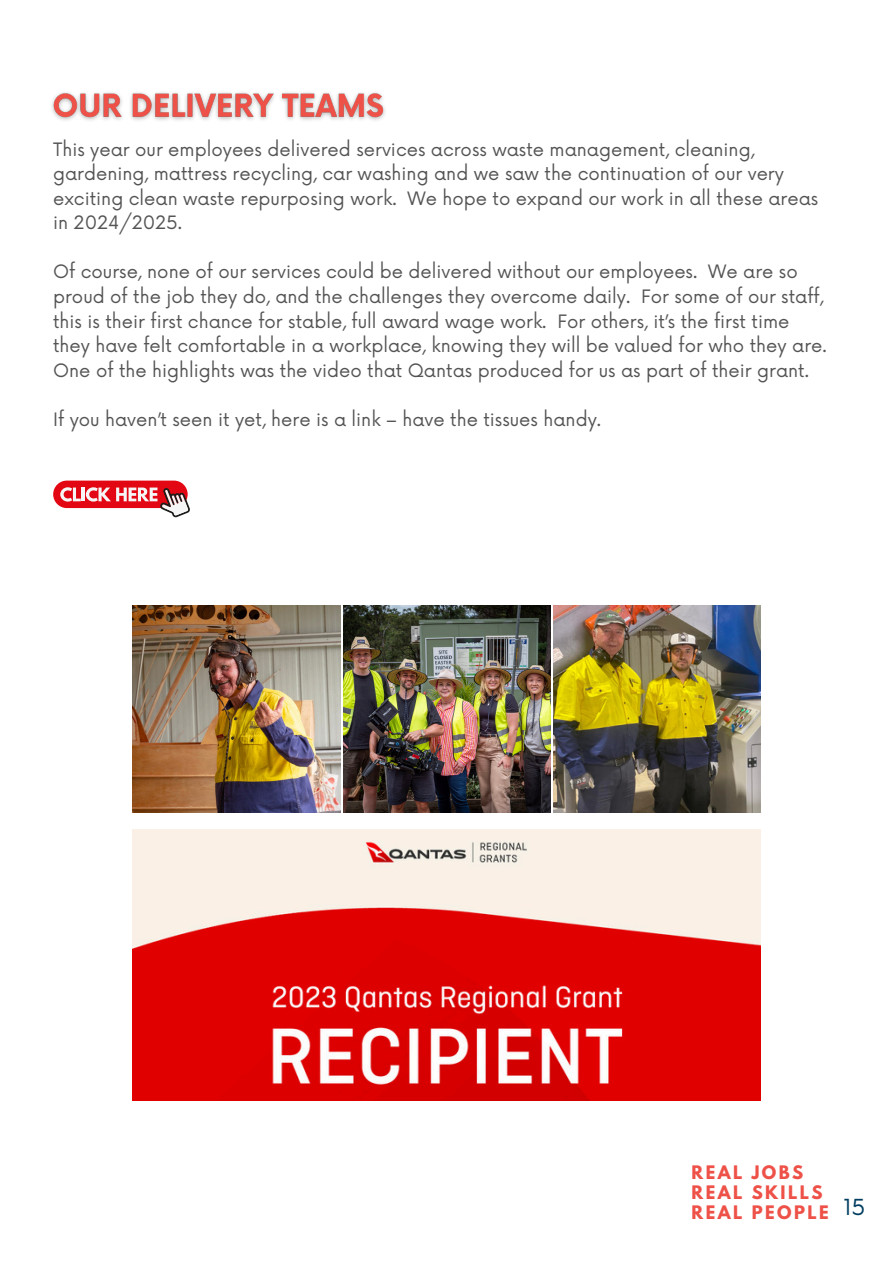
<style>
.page{position:relative;width:894px;height:1264px;background:#fff}
.page>*{position:absolute;margin:0;border:0;box-sizing:border-box;transform-origin:0 0}
.t1{font:21.6px "Now";color:#003d60}
.t2{font:18px/24.6px "Now";color:#545454}
.t3{font:700 16.5px/20.2px "League Spartan";letter-spacing:.145em;color:#ee5148}
</style>
<div class="page">
<div style="left:53px;top:480px;width:135px;height:28px;background:#e30613;border-radius:14px"></div>
<svg style="left:60px;top:487px;width:130px;height:30px"></svg>
<img style="left:133px;top:829px;width:627px;height:271px">
<img style="left:133px;top:605px;width:207px;height:207px">
<img style="left:343px;top:605px;width:207px;height:207px">
<img style="left:553px;top:605px;width:207px;height:207px">
<img style="left:51px;top:92px;width:334px;height:29px">
<p class="t2" style="left:53px;top:138px;width:766px">This year our employees delivered services across waste management, cleaning, gardening, mattress recycling, car washing and we saw the continuation of our very exciting clean waste repurposing work. We hope to expand our work in all these areas in 2024/2025.</p>
<p class="t2" style="left:53px;top:260px;width:775px">Of course, none of our services could be delivered without our employees. We are so proud of the job they do, and the challenges they overcome daily. For some of our staff, this is their first chance for stable, full award wage work. For others, it’s the first time they have felt comfortable in a workplace, knowing they will be valued for who they are.<br>One of the highlights was the video that Qantas produced for us as part of their grant.</p>
<p class="t2" style="left:53px;top:408px;width:549px">If you haven’t seen it yet, here is a link – have the tissues handy.</p>
<p class="t3" style="left:691px;top:1164px;width:139px">REAL JOBS<br>REAL SKILLS<br>REAL PEOPLE</p>
<p class="t1" style="left:843px;top:1194px;width:23px">15</p>
</div>
